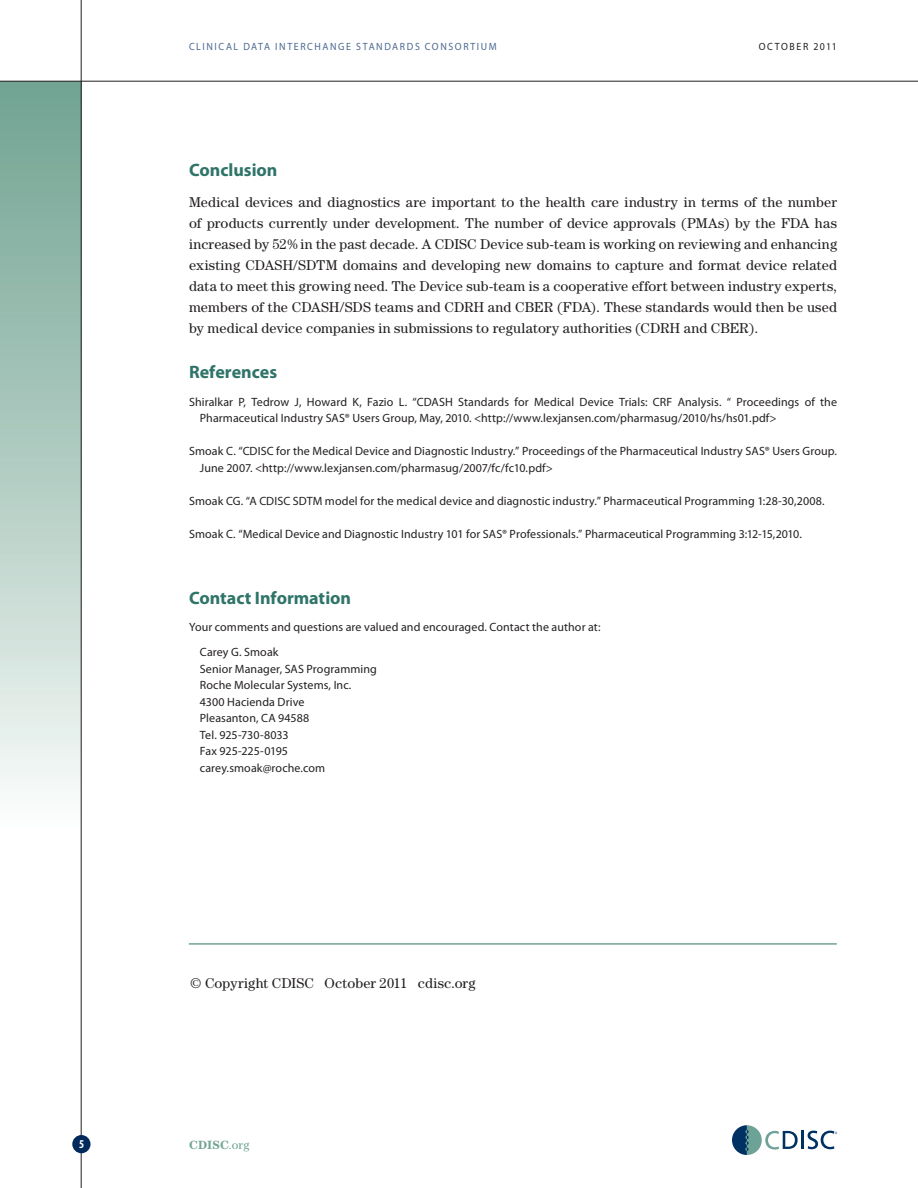
<style>
.page{position:relative;width:918px;height:1188px;background:#fff}
.page>*{position:absolute;margin:0;border:0;box-sizing:border-box;transform-origin:0 0}
.t1{font:700 18px "Myriad Pro";color:#2f7468}
.t2{font:14.25px/21px "Century";letter-spacing:.01em;color:#231f20;text-align:justify}
.t3{font:12px/16.5px "Myriad Pro";letter-spacing:.005em;color:#231f20}
.t4{font:700 12px "Century";letter-spacing:.01em;color:#71a492}
.t5{font:700 condensed 12px "Myriad Pro";color:#fff}
.t6{font:10.5px "Myriad Pro";letter-spacing:.165em;color:#4d6791;scale:.94 1}
.t7{font:10.5px "Myriad Pro";letter-spacing:.15em;color:#231f20;scale:.94 1}
.s1{font-weight:400}
</style>
<div class="page">
<div style="left:0;top:81px;width:81px;height:873px;background:linear-gradient(to bottom,#6ea18f,#fff)"></div>
<hr style="left:0;top:81px;width:918px;height:1px;background:#231f20">
<hr style="left:81px;top:0;width:1px;height:1188px;background:#231f20">
<div style="left:72px;top:1135px;width:19px;height:18px;background:#00295c;border-radius:50%"></div>
<hr style="left:801px;top:1131px;width:3px;height:18px;background:#003163">
<svg style="left:732px;top:1125px;width:66px;height:30px"></svg>
<svg style="left:808px;top:1131px;width:29px;height:18px"></svg>
<hr style="left:189px;top:943px;width:648px;height:2px;background:#71a492">
<p class="t6" style="left:189px;top:40px;width:329px">Clinic al Data Interchange Standards Consorti um</p>
<p class="t7" style="left:759px;top:40px;width:85px">Oc tober 2011</p>
<h1 class="t1" style="left:189px;top:158px;width:90px">Conclusion</h1>
<p class="t2" style="left:189px;top:192px;width:650px">Medical devices and diagnostics are important to the health care industry in terms of the number of products currently under development. The number of device approvals (PMAs) by the FDA has increased by 52% in the past decade. A CDISC Device sub-team is working on reviewing and enhancing existing CDASH/SDTM domains and developing new domains to capture and format device related data to meet this growing need. The Device sub-team is a cooperative effort between industry experts, members of the CDASH/SDS teams and CDRH and CBER (FDA). These standards would then be used by medical device companies in submissions to regulatory authorities (CDRH and CBER).</p>
<h1 class="t1" style="left:189px;top:360px;width:90px">References</h1>
<p class="t3" style="left:200px;top:393px;width:639px;text-indent:-11px">Shiralkar P, Tedrow J, Howard K, Fazio L. “CDASH Standards for Medical Device Trials: CRF Analysis. “ Proceedings of the<br>Pharmaceutical Industry SAS® Users Group, May, 2010. &lt;http://www.lexjansen.com/pharmasug/2010/hs/hs01.pdf&gt;</p>
<p class="t3" style="left:200px;top:443px;width:639px;text-indent:-11px">Smoak C. “CDISC for the Medical Device and Diagnostic Industry.” Proceedings of the Pharmaceutical Industry SAS® Users Group.<br>June 2007. &lt;http://www.lexjansen.com/pharmasug/2007/fc/fc10.pdf&gt;</p>
<p class="t3" style="left:189px;top:492px;width:637px">Smoak CG. “A CDISC SDTM model for the medical device and diagnostic industry.” Pharmaceutical Programming 1:28-30,2008.</p>
<p class="t3" style="left:189px;top:525px;width:614px">Smoak C. “Medical Device and Diagnostic Industry 101 for SAS® Professionals.” Pharmaceutical Programming 3:12-15,2010.</p>
<h1 class="t1" style="left:189px;top:586px;width:164px">Contact Information</h1>
<p class="t3" style="left:200px;top:614px;width:402px;line-height:25.5px;text-indent:-11px">Your comments and questions are valued and encouraged. Contact the author at:<br>Carey G. Smoak</p>
<p class="t3" style="left:200px;top:660px;width:179px">Senior Manager, SAS Programming</p>
<p class="t3" style="left:189px;top:677px;width:164px">Roche Molecular Systems, Inc.</p>
<p class="t3" style="left:200px;top:693px;width:106px">4300 Hacienda Drive</p>
<p class="t3" style="left:200px;top:710px;width:111px">Pleasanton, CA 94588</p>
<p class="t3" style="left:189px;top:726px;width:101px">Tel. 925-730-8033</p>
<p class="t3" style="left:200px;top:743px;width:90px">Fax 925-225-0195</p>
<p class="t3" style="left:200px;top:759px;width:127px">carey.smoak@roche.com</p>
<p class="t2" style="left:190px;top:973px;width:287px">© Copyright CDISC October 2011 cdisc.org</p>
<p class="t5" style="left:79px;top:1137px;width:7px">5</p>
<p class="t4" style="left:189px;top:1138px;width:62px">CDISC<span class="s1">.org</span></p>
</div>
